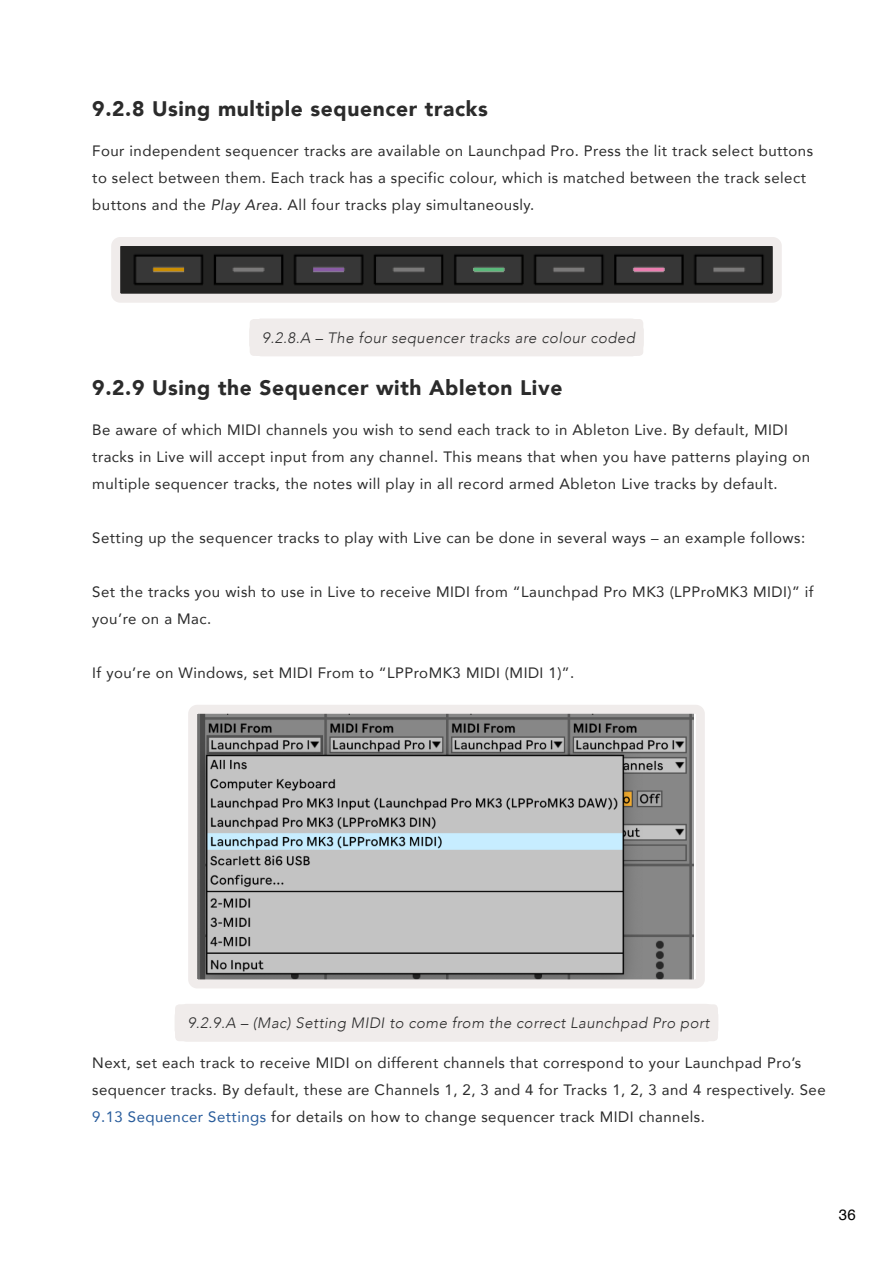
<style>
.page{position:relative;width:893px;height:1263px;background:#fff}
.page>*{position:absolute;margin:0;border:0;box-sizing:border-box;transform-origin:0 0}
.t1{font:900 21px "Avenir";letter-spacing:.03em;color:#2b2b2b}
.t2{font:15px/27px "Avenir";letter-spacing:.03em;color:#2b2b2b}
.t3{font:italic 300 15px "Avenir";letter-spacing:.03em;color:#2b2b2b}
.t4{font:15px "Helvetica";color:#000}
.s1{font-style:italic}
.s2{color:#275b9b}
</style>
<div class="page">
<div style="left:249px;top:318px;width:395px;height:38px;border:18px solid #f0eceb;border-radius:4px"></div>
<div style="left:175px;top:1004px;width:543px;height:38px;border:18px solid #f0eceb;border-radius:4px"></div>
<img style="left:121px;top:247px;width:651px;height:46px">
<div style="left:111px;top:237px;width:671px;height:66px;border:9px solid #f0eceb;border-radius:4px"></div>
<img style="left:198px;top:715px;width:495px;height:263px">
<div style="left:188px;top:705px;width:517px;height:283px;border:9px solid #f0eceb;border-radius:4px"></div>
<h1 class="t1" style="left:92px;top:91px;width:397px">9.2.8 Using multiple sequencer tracks</h1>
<p class="t2" style="left:92px;top:137px;width:722px">Four independent sequencer tracks are available on Launchpad Pro. Press the lit track select buttons to select between them. Each track has a specific colour, which is matched between the track select buttons and the <span class="s1">Play Area</span>. All four tracks play simultaneously.</p>
<p class="t3" style="left:262px;top:328px;width:374px">9.2.8.A – The four sequencer tracks are colour coded</p>
<h1 class="t1" style="left:92px;top:370px;width:472px">9.2.9 Using the Sequencer with Ableton Live</h1>
<p class="t2" style="left:92px;top:416px;width:719px">Be aware of which MIDI channels you wish to send each track to in Ableton Live. By default, MIDI tracks in Live will accept input from any channel. This means that when you have patterns playing on multiple sequencer tracks, the notes will play in all record armed Ableton Live tracks by default.</p>
<p class="t2" style="left:92px;top:524px;width:714px">Setting up the sequencer tracks to play with Live can be done in several ways – an example follows:</p>
<p class="t2" style="left:92px;top:578px;width:723px">Set the tracks you wish to use in Live to receive MIDI from “Launchpad Pro MK3 (LPProMK3 MIDI)” if you’re on a Mac.</p>
<p class="t2" style="left:92px;top:659px;width:484px">If you’re on Windows, set MIDI From to “LPProMK3 MIDI (MIDI 1)”.</p>
<p class="t3" style="left:188px;top:1014px;width:523px">9.2.9.A – (Mac) Setting MIDI to come from the correct Launchpad Pro port</p>
<p class="t2" style="left:92px;top:1048px;width:735px">Next, set each track to receive MIDI on different channels that correspond to your Launchpad Pro’s sequencer tracks. By default, these are Channels 1, 2, 3 and 4 for Tracks 1, 2, 3 and 4 respectively. See<br><span class="s2">9.13 Sequencer Settings</span> for details on how to change sequencer track MIDI channels.</p>
<p class="t4" style="left:839px;top:1203px;width:18px">36</p>
</div>
